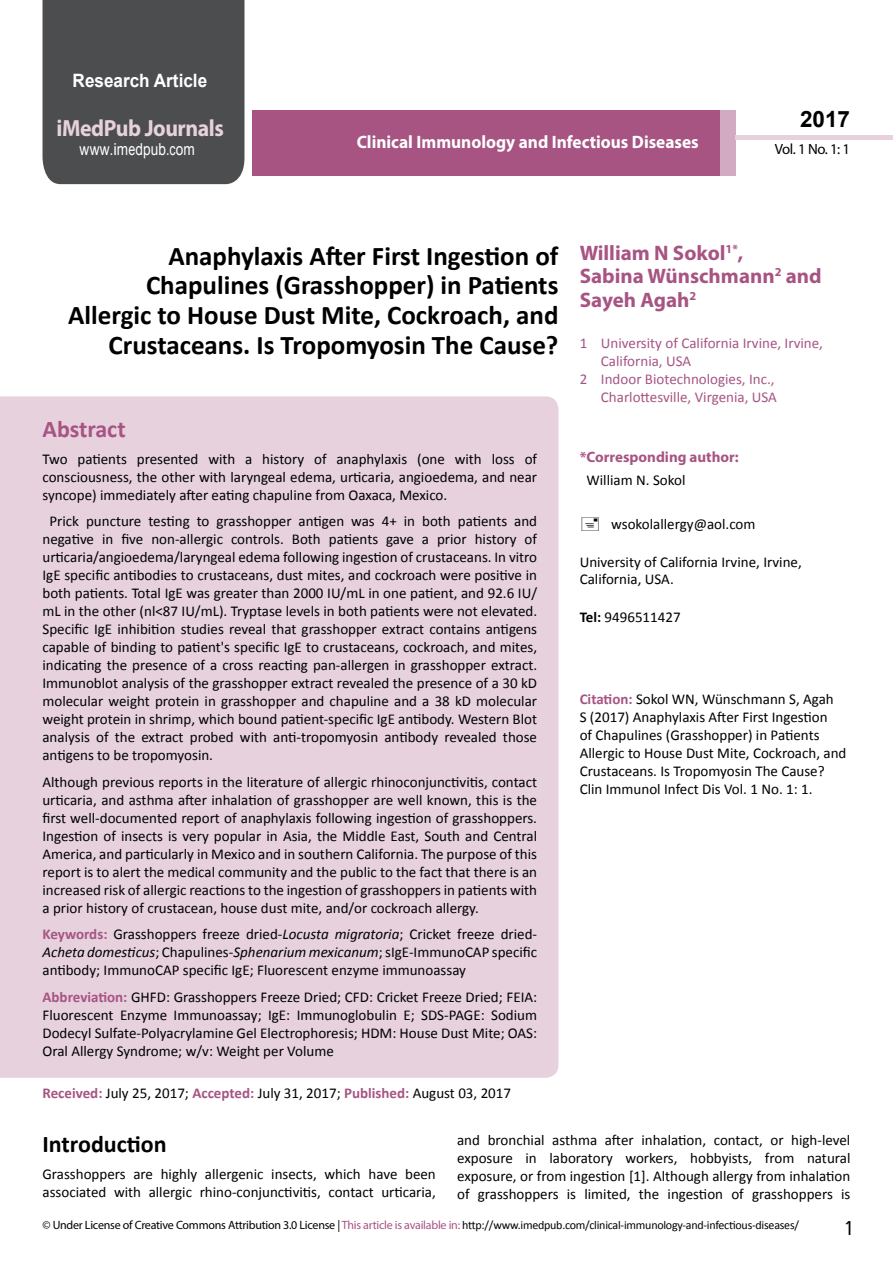
<style>
.page{position:relative;width:893px;height:1263px;background:#fff}
.page>*{position:absolute;margin:0;border:0;box-sizing:border-box;transform-origin:0 0}
.t1{font:700 27px/29.7px "Calibri";color:#000;text-align:right}
.t2{font:25.5px "Tunga";color:#000}
.t3{font:700 24px "Calibri";color:#000}
.t4{font:700 24px "Calibri";color:#a75483}
.t5{font:700 23.4px "Myriad Pro";letter-spacing:-.02em;color:#e6d1dd;scale:.93 1}
.t6{font:700 22.5px "Arial";color:#000}
.t7{font:700 21px/23.4px "Myriad Pro";color:#a75483}
.t8{font:700 18.45px "Arial";color:#fff;scale:.93 1}
.t9{font:700 18px "Myriad Pro";color:#fff;scale:.96 1}
.t10{font:16.5px "Arial";letter-spacing:.01em;color:#fff;scale:.83 1}
.t11{font:15px/18px "Calibri";color:#000;text-align:justify}
.t12{font:15px "Calibri";color:#a75483}
.t13{font:700 15px "Myriad Pro";color:#a75483}
.t14{font:14.85px "Myriad Pro";color:#000}
.t15{font:12px "Calibri";letter-spacing:-.02em;color:#000}
.s1{font-family:"Calibri"}
.s2{font-weight:700;color:#a75483}
.s3{font-style:italic}
.s4{font-weight:700}
.s5{font-family:"Myriad Pro"}
.s6{font-family:"Myriad Pro";color:#a75483}
</style>
<div class="page">
<div style="left:43px;top:0;width:201px;height:184px;background:#4c4d4f"></div>
<div style="left:252px;top:110px;width:469px;height:66px;background:#a75483"></div>
<div style="left:720px;top:110px;width:16px;height:66px;background:#d2aac1"></div>
<div style="left:736px;top:135px;width:157px;height:5px;background:#e6d1dd"></div>
<div style="left:0;top:396px;width:558px;height:682px;background:#e6d1dd"></div>
<p class="t8" style="left:73px;top:68px;width:146px">Research Article</p>
<h3 class="t5" style="left:57px;top:113px;width:181px">iMedPub Journals</h3>
<p class="t10" style="left:80px;top:139px;width:140px">www<span class="s1">.</span>imedpub<span class="s1">.</span>com</p>
<p class="t9" style="left:357px;top:130px;width:358px">Clinical Immunology and Infectious Diseases</p>
<h3 class="t6" style="left:800px;top:104px;width:52px">2017</h3>
<p class="t14" style="left:775px;top:140px;width:77px">Vol. 1 No. 1: 1</p>
<h1 class="t1" style="left:68px;top:241px;width:492px">Anaphylaxis After First Ingestion of Chapulines (Grasshopper) in Patients Allergic to House Dust Mite, Cockroach, and Crustaceans. Is Tropomyosin The Cause?</h1>
<h3 class="t4" style="left:43px;top:414px;width:85px">Abstract</h3>
<p class="t11" style="left:43px;top:450px;width:496px">Two patients presented with a history of anaphylaxis (one with loss of consciousness, the other with laryngeal edema, urticaria, angioedema, and near syncope) immediately after eating chapuline from Oaxaca, Mexico.</p>
<p class="t11" style="left:42px;top:512px;width:496px;text-indent:7px">Prick puncture testing to grasshopper antigen was 4+ in both patients and negative in five non-allergic controls. Both patients gave a prior history of urticaria/angioedema/laryngeal edema following ingestion of crustaceans. In vitro IgE specific antibodies to crustaceans, dust mites, and cockroach were positive in both patients. Total IgE was greater than 2000 IU/mL in one patient, and 92.6 IU/ mL in the other (nl&lt;87 IU/mL). Tryptase levels in both patients were not elevated.<br>Specific IgE inhibition studies reveal that grasshopper extract contains antigens capable of binding to patient's specific IgE to crustaceans, cockroach, and mites, indicating the presence of a cross reacting pan-allergen in grasshopper extract.<br>Immunoblot analysis of the grasshopper extract revealed the presence of a 30 kD molecular weight protein in grasshopper and chapuline and a 38 kD molecular weight protein in shrimp, which bound patient-specific IgE antibody. Western Blot analysis of the extract probed with anti-tropomyosin antibody revealed those antigens to be tropomyosin.</p>
<p class="t11" style="left:42px;top:773px;width:496px">Although previous reports in the literature of allergic rhinoconjunctivitis, contact urticaria, and asthma after inhalation of grasshopper are well known, this is the first well-documented report of anaphylaxis following ingestion of grasshoppers.<br>Ingestion of insects is very popular in Asia, the Middle East, South and Central America, and particularly in Mexico and in southern California. The purpose of this report is to alert the medical community and the public to the fact that there is an increased risk of allergic reactions to the ingestion of grasshoppers in patients with a prior history of crustacean, house dust mite, and/or cockroach allergy.</p>
<p class="t11" style="left:43px;top:925px;width:496px"><span class="s2">Keywords:</span> Grasshoppers freeze dried-<span class="s3">Locusta migratoria</span>; Cricket freeze dried-<span class="s3">Acheta domesticus</span>; Chapulines-<span class="s3">Sphenarium mexicanum</span>; sIgE-ImmunoCAP specific antibody; ImmunoCAP specific IgE; Fluorescent enzyme immunoassay</p>
<p class="t11" style="left:43px;top:988px;width:496px"><span class="s2">Abbreviation:</span> GHFD: Grasshoppers Freeze Dried; CFD: Cricket Freeze Dried; FEIA:<br>Fluorescent Enzyme Immunoassay; IgE: Immunoglobulin E; SDS-PAGE: Sodium Dodecyl Sulfate-Polyacrylamine Gel Electrophoresis; HDM: House Dust Mite; OAS:<br>Oral Allergy Syndrome; w/v: Weight per Volume</p>
<p class="t11" style="left:43px;top:1084px;width:470px"><span class="s2">Received:</span> July 25, 2017; <span class="s2">Accepted:</span> July 31, 2017; <span class="s2">Published:</span> August 03, 2017</p>
<h3 class="t7" style="left:580px;top:240px;width:243px">William N Sokol<sup>1*</sup>,<br>Sabina Wünschmann<sup>2</sup> and<br>Sayeh Agah<sup>2</sup></h3>
<p class="t12" style="left:580px;top:333px;width:245px">1 University of California Irvine, Irvine,</p>
<p class="t12" style="left:601px;top:351px;width:92px">California, USA</p>
<p class="t12" style="left:580px;top:369px;width:196px">2 Indoor Biotechnologies, Inc.,</p>
<p class="t12" style="left:601px;top:387px;width:177px">Charlottesville, Virgenia, USA</p>
<p class="t13" style="left:580px;top:448px;width:161px">*Corresponding author:</p>
<p class="t11" style="left:586px;top:471px;width:100px">William N. Sokol</p>
<p class="t11" style="left:611px;top:515px;width:146px">wsokolallergy@aol.com</p>
<p class="t11" style="left:580px;top:554px;width:224px;line-height:16.5px">University of California Irvine, Irvine,<br>California, USA.</p>
<p class="t11" style="left:580px;top:608px;width:102px"><span class="s4">Tel:</span> 9496511427</p>
<p class="t11" style="left:580px;top:690px;width:268px;text-align:left"><span class="s2">Citation:</span> Sokol WN, Wünschmann S, Agah<br>S (2017) Anaphylaxis After First Ingestion<br>of Chapulines (Grasshopper) in Patients Allergic to House Dust Mite, Cockroach, and Crustaceans. Is Tropomyosin The Cause?<br>Clin Immunol Infect Dis Vol. 1 No. 1: 1.</p>
<h3 class="t3" style="left:43px;top:1129px;width:126px">Introduction</h3>
<p class="t11" style="left:43px;top:1164px;width:395px">Grasshoppers are highly allergenic insects, which have been associated with allergic rhino-conjunctivitis, contact urticaria,</p>
<p class="t11" style="left:457px;top:1131px;width:395px">and bronchial asthma after inhalation, contact, or high-level exposure in laboratory workers, hobbyists, from natural exposure, or from ingestion [1]. Although allergy from inhalation of grasshoppers is limited, the ingestion of grasshoppers is</p>
<p class="t15" style="left:43px;top:1218px;width:758px"><span class="s5">© Under License of Creative Commons Attribution 3.0 License |</span> <span class="s6">This article is available in:</span> http://www.imedpub.com/clinical-immunology-and-infectious-diseases/</p>
<h2 class="t2" style="left:845px;top:1211px;width:9px">1</h2>
</div>
